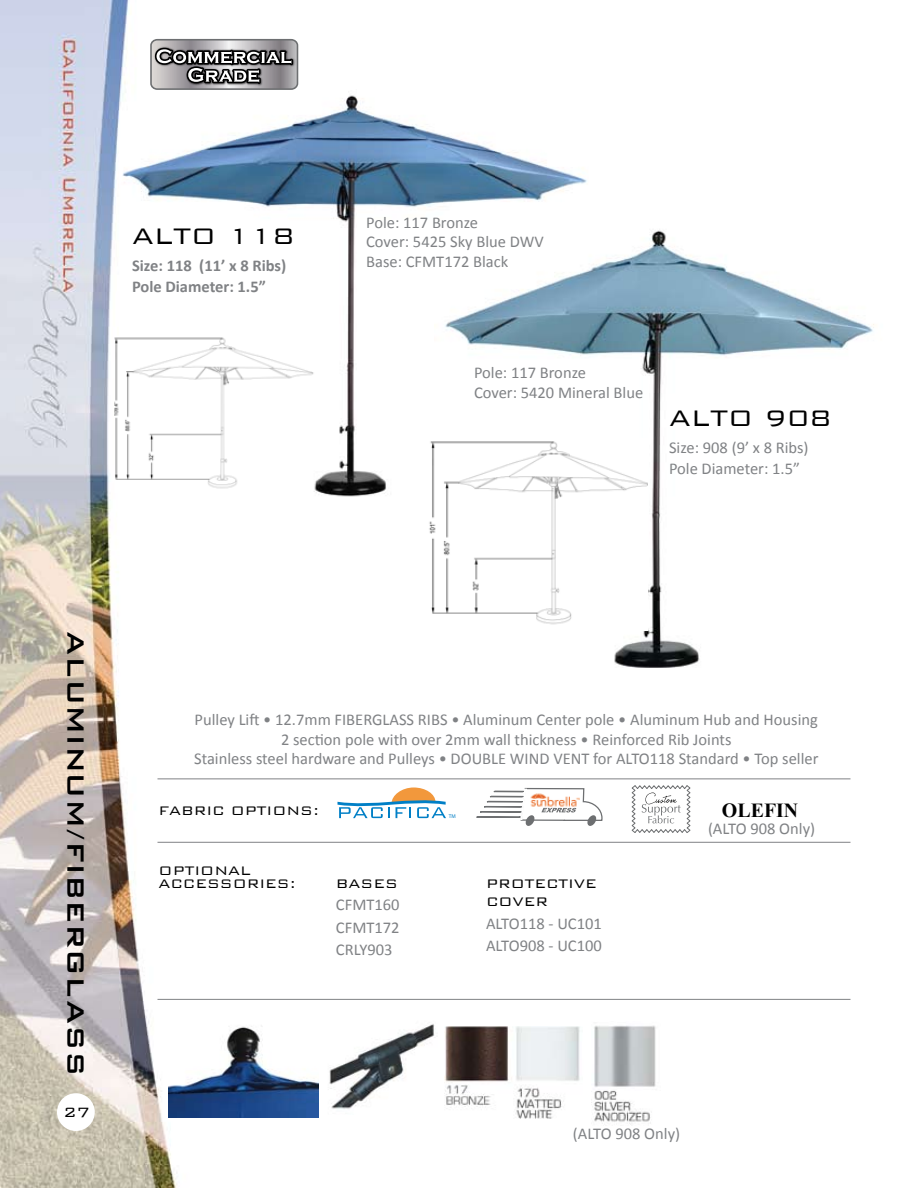
<style>
.page{position:relative;width:918px;height:1188px;background:#fff}
.page>*{position:absolute;margin:0;border:0;box-sizing:border-box;transform-origin:0 0}
.t1{font:500 31.5px "Bank Gothic";color:#000}
.t2{font:300 30px "Bank Gothic";color:#000}
.t3{font:700 19.95px "Times New Roman";color:#000}
.t4{font:300 18px "Bank Gothic";color:#000}
.t5{font:16.5px/19.8px "Calibri";color:#808285}
.t6{font:300 16.5px/18px "Bank Gothic";color:#000}
.t7{font:700 16.5px/21px "Calibri";color:#808285}
.t8{font:5.4px "Myriad Pro";color:#007fc6}
</style>
<div class="page">
<img style="left:0;top:0;width:851px;height:1188px">
<img style="left:117px;top:48px;width:471px;height:483px">
<img style="left:114px;top:335px;width:208px;height:158px">
<img style="left:444px;top:1026px;width:143px;height:95px">
<img style="left:435px;top:222px;width:439px;height:446px">
<img style="left:320px;top:1012px;width:117px;height:102px">
<img style="left:168px;top:1017px;width:151px;height:100px">
<div style="left:150px;top:39px;width:148px;height:51px;border:2px solid #6d6f71;border-radius:6px"></div>
<svg style="left:151px;top:40px;width:146px;height:49px;background:#8f8e8f"></svg>
<hr style="left:158px;top:842px;width:692px;height:1px;background:#808285">
<hr style="left:158px;top:778px;width:692px;height:1px;background:#808285">
<hr style="left:158px;top:999px;width:692px;height:1px;background:#808285">
<svg style="left:632px;top:785px;width:59px;height:48px"></svg>
<svg style="left:338px;top:788px;width:108px;height:30px"></svg>
<svg style="left:476px;top:787px;width:127px;height:39px"></svg>
<img style="left:421px;top:438px;width:226px;height:193px">
<img style="left:591px;top:1022px;width:71px;height:104px">
<div style="left:57px;top:1093px;width:38px;height:38px;background:#fff;border-radius:50%"></div>
<h2 class="t2" style="left:132px;top:213px;width:164px">ALTO 118</h2>
<p class="t7" style="left:132px;top:254px;width:156px">Size: 118 (11’ x 8 Ribs)<br>Pole Diameter: 1.5”</p>
<p class="t5" style="left:366px;top:211px;width:179px">Pole: 117 Bronze<br>Cover: 5425 Sky Blue DWV<br>Base: CFMT172 Black</p>
<p class="t5" style="left:474px;top:362px;width:171px">Pole: 117 Bronze<br>Cover: 5420 Mineral Blue</p>
<h2 class="t2" style="left:669px;top:395px;width:164px">ALTO 908</h2>
<p class="t5" style="left:669px;top:436px;width:141px;line-height:21px">Size: 908 (9’ x 8 Ribs)<br>Pole Diameter: 1.5”</p>
<h1 class="t1" style="left:100px;top:631px;width:447px;rotate:90deg">Aluminum/fiberglass</h1>
<p class="t4" style="left:63px;top:1099px;width:28px">27</p>
<p class="t5" style="left:194px;top:709px;width:626px;text-align:center">Pulley Lift • 12.7mm FIBERGLASS RIBS • Aluminum Center pole • Aluminum Hub and Housing<br>2 section pole with over 2mm wall thickness • Reinforced Rib Joints<br>Stainless steel hardware and Pulleys • DOUBLE WIND VENT for ALTO118 Standard • Top seller</p>
<p class="t6" style="left:159px;top:800px;width:46px">FABRIC</p>
<p class="t6" style="left:231px;top:800px;width:90px">OPTIONS:</p>
<p class="t6" style="left:159px;top:862px;width:94px;line-height:13.5px">OPTI ONAL<br>ACCESS</p>
<p class="t6" style="left:233px;top:873px;width:25px">ORIES</p>
<p class="t6" style="left:290px;top:873px;width:8px">:</p>
<p class="t6" style="left:336px;top:873px;width:64px">Bases</p>
<p class="t5" style="left:336px;top:893px;width:65px;line-height:22.5px;text-align:justify">CFMT160<br>CFMT172<br>CRLY903</p>
<p class="t8" style="left:449px;top:813px;width:9px">TM</p>
<p class="t3" style="left:722px;top:796px;width:78px">OLEFIN</p>
<p class="t5" style="left:708px;top:818px;width:109px">(ALTO 908 Only)</p>
<p class="t6" style="left:486px;top:873px;width:112px">Protective<br>Cover</p>
<p class="t5" style="left:486px;top:911px;width:117px;line-height:22.5px">ALTO118 - UC101<br>ALTO908 - UC100</p>
<p class="t5" style="left:573px;top:1123px;width:109px">(ALTO 908 Only)</p>
</div>
